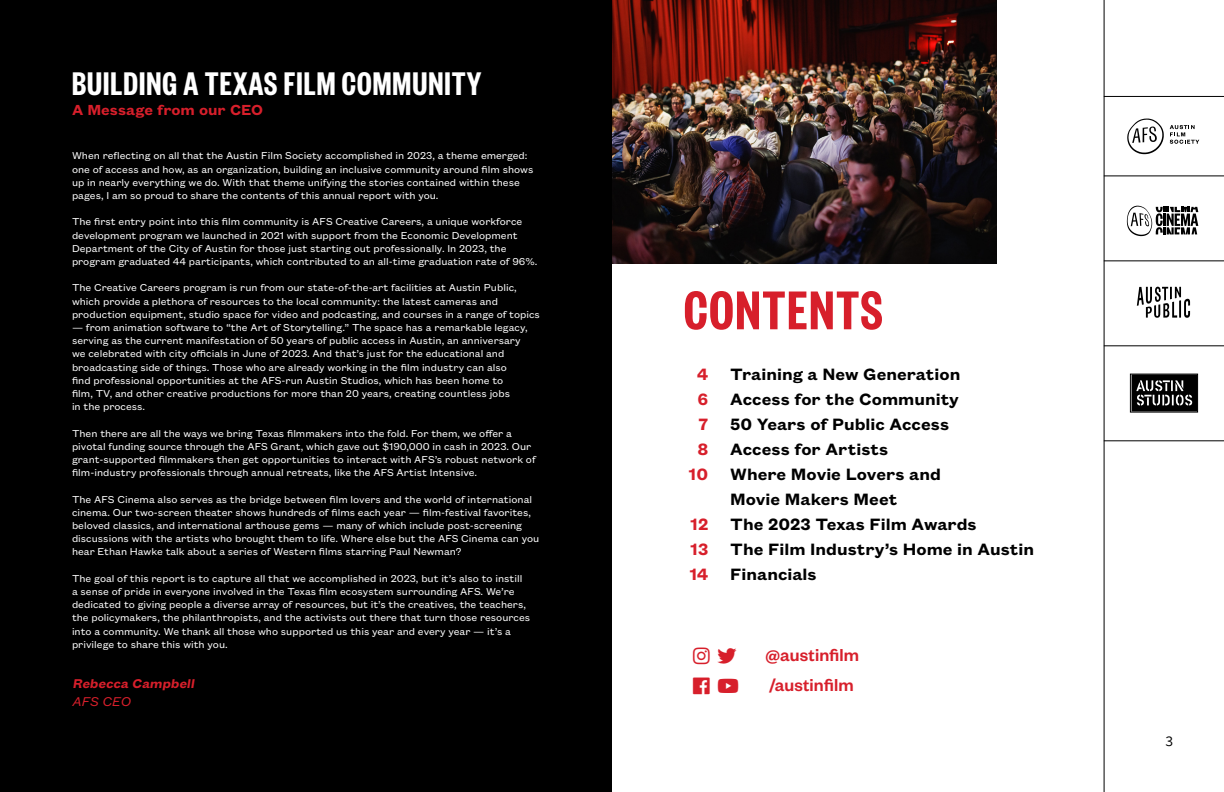
<style>
.page{position:relative;width:1224px;height:792px;background:#fff}
.page>*{position:absolute;margin:0;border:0;box-sizing:border-box;transform-origin:0 0}
.t1{font:600 60px "Founders Grotesk X Cond";letter-spacing:.03em;color:#d71f2b}
.t2{font:600 36px "Founders Grotesk X Cond";letter-spacing:.03em;color:#fff}
.Listing_-_Date_New{font:500 19px "Founders Grotesk";letter-spacing:.01em;color:#d71f2b}
.Listing_-_Date_New-2{font:19px "Font Awesome 5 Brands";color:#d71f2b}
.t3{font:600 18px/25px "Founders Grotesk Text";color:#000}
.t4{font:600 18px "Founders Grotesk Text";color:#d71f2b}
.t5{font:600 16px "Founders Grotesk Text";color:#d71f2b}
.t6{font:italic 600 14px/18px "Founders Grotesk Text";color:#d71f2b}
.t7{font:14px "Office Code Pro";color:#000}
.t8{font:11px/13.2px "Founders Grotesk Text";color:#fff}
.s1{font-weight:400}
</style>
<div class="page">
<div style="left:0;top:0;width:612px;height:792px;background:#000"></div>
<img style="left:612px;top:0;width:385px;height:263px">
<svg style="left:1127px;top:206px;width:71px;height:30px"></svg>
<svg style="left:1137px;top:287px;width:53px;height:30px"></svg>
<svg style="left:1132px;top:376px;width:64px;height:35px;background:#333"></svg>
<div style="left:1130px;top:374px;width:68px;height:39px;border:1px solid #000"></div>
<hr style="left:1104px;top:0;width:1px;height:792px;background:#000">
<hr style="left:1104px;top:96px;width:120px;height:1px;background:#000">
<hr style="left:1104px;top:176px;width:120px;height:1px;background:#000">
<hr style="left:1104px;top:261px;width:120px;height:1px;background:#000">
<hr style="left:1104px;top:346px;width:120px;height:1px;background:#000">
<hr style="left:1104px;top:441px;width:120px;height:1px;background:#000">
<svg style="left:1127px;top:119px;width:37px;height:35px"></svg>
<svg style="left:1170px;top:125px;width:29px;height:19px"></svg>
<p class="t2" style="left:72px;top:62px;width:411px">BUILDING A TEXAS FILM COMMUNITY</p>
<p class="t5" style="left:72px;top:99px;width:193px">A Message from our CEO</p>
<p class="t8" style="left:72px;top:148px;width:463px">When reflecting on all that the Austin Film Society accomplished in 2023, a theme emerged: one of access and how, as an organization, building an inclusive community around film shows up in nearly everything we do. With that theme unifying the stories contained within these pages, I am so proud to share the contents of this annual report with you.</p>
<p class="t8" style="left:72px;top:214px;width:467px">The first entry point into this film community is AFS Creative Careers, a unique workforce development program we launched in 2021 with support from the Economic Development Department of the City of Austin for those just starting out professionally. In 2023, the program graduated 44 participants, which contributed to an all-time graduation rate of 96%.</p>
<p class="t8" style="left:72px;top:280px;width:470px">The Creative Careers program is run from our state-of-the-art facilities at Austin Public, which provide a plethora of resources to the local community: the latest cameras and production equipment, studio space for video and podcasting, and courses in a range of topics</p>
<p class="t8" style="left:72px;top:320px;width:457px">— from animation software to “the Art of Storytelling.” The space has a remarkable legacy, serving as the current manifestation of 50 years of public access in Austin, an anniversary we celebrated with city officials in June of 2023. And that’s just for the educational and broadcasting side of things. Those who are already working in the film industry can also find professional opportunities at the AFS-run Austin Studios, which has been home to<br>film, TV, and other creative productions for more than 20 years, creating countless jobs<br>in the process.</p>
<p class="t8" style="left:72px;top:426px;width:465px">Then there are all the ways we bring Texas filmmakers into the fold. For them, we offer a pivotal funding source through the AFS Grant, which gave out $190,000 in cash in 2023. Our grant-supported filmmakers then get opportunities to interact with AFS’s robust network of film-industry professionals through annual retreats, like the AFS Artist Intensive.</p>
<p class="t8" style="left:72px;top:492px;width:469px">The AFS Cinema also serves as the bridge between film lovers and the world of international cinema. Our two-screen theater shows hundreds of films each year — film-festival favorites, beloved classics, and international arthouse gems — many of which include post-screening discussions with the artists who brought them to life. Where else but the AFS Cinema can you hear Ethan Hawke talk about a series of Western films starring Paul Newman?</p>
<p class="t8" style="left:72px;top:571px;width:460px">The goal of this report is to capture all that we accomplished in 2023, but it’s also to instill a sense of pride in everyone involved in the Texas film ecosystem surrounding AFS. We’re dedicated to giving people a diverse array of resources, but it’s the creatives, the teachers, the policymakers, the philanthropists, and the activists out there that turn those resources into a community. We thank all those who supported us this year and every year — it’s a privilege to share this with you.</p>
<p class="t6" style="left:72px;top:674px;width:126px">Rebecca Campbell<br><span class="s1">AFS CEO</span></p>
<p class="t1" style="left:684px;top:274px;width:200px">CONTENTS</p>
<p class="t4" style="left:697px;top:362px;width:13px">4</p>
<p class="t4" style="left:698px;top:387px;width:12px">6</p>
<p class="t4" style="left:699px;top:412px;width:11px">7</p>
<p class="t4" style="left:697px;top:437px;width:12px">8</p>
<p class="t4" style="left:689px;top:462px;width:21px">10</p>
<p class="t4" style="left:690px;top:512px;width:20px">12</p>
<p class="t4" style="left:690px;top:537px;width:20px">13</p>
<p class="t4" style="left:690px;top:562px;width:20px">14</p>
<p class="t3" style="left:730px;top:361px;width:232px">Training a New Generation</p>
<p class="t3" style="left:730px;top:386px;width:230px">Access for the Community</p>
<p class="t3" style="left:730px;top:411px;width:221px">50 Years of Public Access</p>
<p class="t3" style="left:730px;top:436px;width:160px">Access for Artists</p>
<p class="t3" style="left:730px;top:461px;width:212px">Where Movie Lovers and<br>Movie Makers Meet</p>
<p class="t3" style="left:730px;top:511px;width:248px">The 2023 Texas Film Awards</p>
<p class="t3" style="left:730px;top:536px;width:305px">The Film Industry’s Home in Austin</p>
<p class="t3" style="left:730px;top:561px;width:88px">Financials</p>
<p class="Listing_-_Date_New-2" style="left:693px;top:647px;width:45px">■▲▼ ▼▼</p>
<p class="Listing_-_Date_New" style="left:765px;top:643px;width:95px">@austinfilm</p>
<p class="Listing_-_Date_New-2" style="left:693px;top:677px;width:47px">□□ □◆▼◆</p>
<p class="Listing_-_Date_New" style="left:769px;top:673px;width:86px">/austinfilm</p>
<p class="t7" style="left:1165px;top:731px;width:10px">3</p>
</div>
